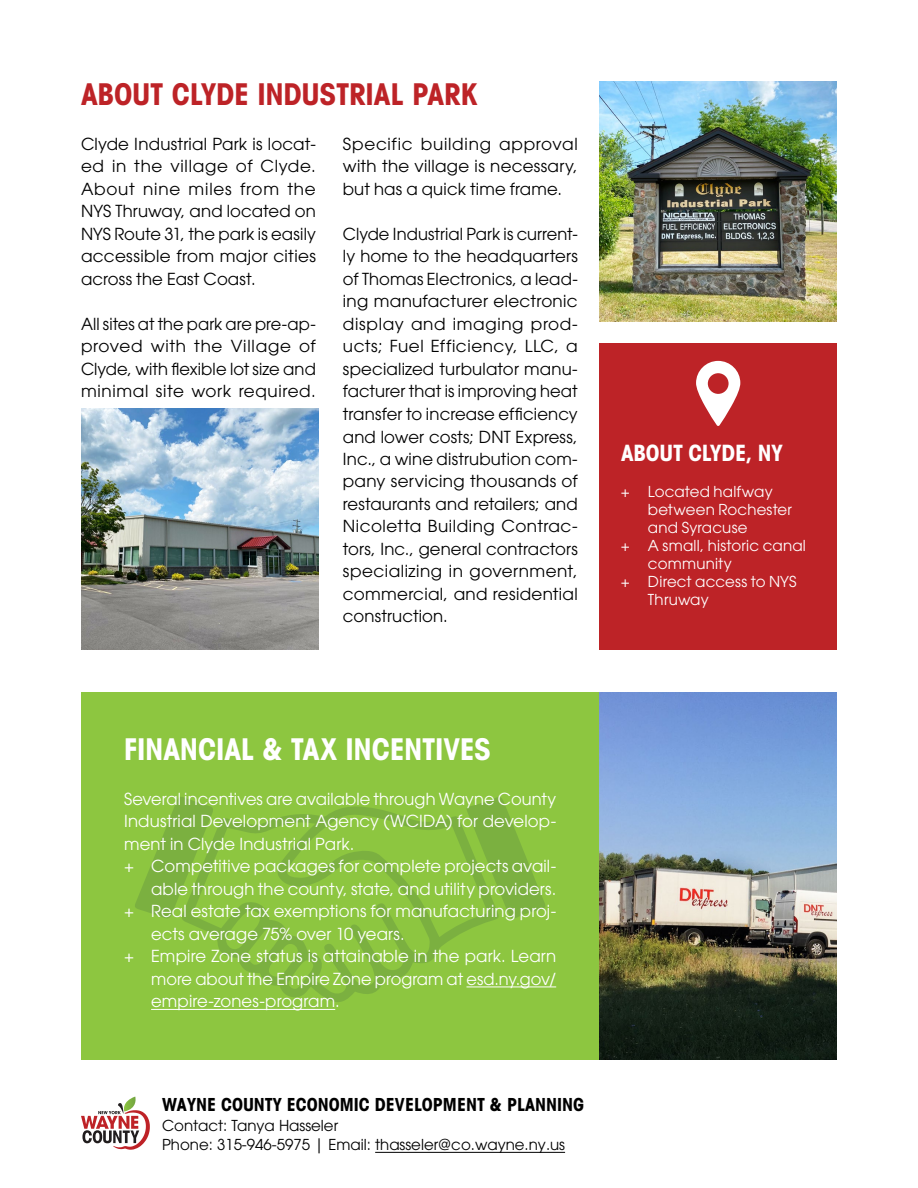
<style>
.page{position:relative;width:918px;height:1188px;background:#fff}
.page>*{position:absolute;margin:0;border:0;box-sizing:border-box;transform-origin:0 0}
.t1{font:700 condensed 30px "Avant Garde";letter-spacing:-.01em;color:#bd2327}
.t2{font:700 condensed 30px "Avant Garde";letter-spacing:-.01em;color:#fff}
.t3{font:700 condensed 22.5px "Avant Garde";letter-spacing:-.005em;color:#fff}
.t4{font:700 condensed 18px "Avant Garde";color:#000}
.t5{font:16.5px/22.5px "Avant Garde";letter-spacing:.015em;color:#000;text-align:justify}
.t6{font:16.5px "Avant Garde";letter-spacing:.01em;color:#fff}
.t7{font:15px "Avant Garde";letter-spacing:.01em;color:#fff}
.t8{font:15px/19.5px "Avant Garde";color:#000}
</style>
<div class="page">
<svg style="left:81px;top:1097px;width:69px;height:53px"></svg>
<hr style="left:375px;top:1152px;width:190px;height:1px;background:#000">
<div style="left:599px;top:343px;width:238px;height:306px;background:#bd2327"></div>
<svg style="left:696px;top:361px;width:44px;height:65px"></svg>
<div style="left:81px;top:693px;width:518px;height:367px;background:#8dc640"></div>
<svg style="left:182px;top:806px;width:318px;height:196px"></svg>
<svg style="left:466px;top:797px;width:79px;height:122px"></svg>
<svg style="left:135px;top:797px;width:79px;height:122px"></svg>
<hr style="left:467px;top:987px;width:89px;height:1px;background:#fff">
<hr style="left:151px;top:1009px;width:184px;height:1px;background:#fff">
<img style="left:599px;top:81px;width:238px;height:240px">
<img style="left:81px;top:409px;width:238px;height:240px">
<img style="left:599px;top:693px;width:238px;height:367px">
<h1 class="t1" style="left:81px;top:75px;width:398px">ABOUT CLYDE INDUSTRIAL PARK</h1>
<p class="t5" style="left:81px;top:133px;width:236px">Clyde Industrial Park is locat&shy;ed in the village of Clyde.<br>About nine miles from the NYS Thruway, and located on NYS Route 31, the park is easily accessible from major cities across the East Coast.</p>
<p class="t5" style="left:81px;top:313px;width:236px">All sites at the park are pre-ap&shy;proved with the Village of Clyde, with flexible lot size and minimal site work required.</p>
<p class="t5" style="left:343px;top:133px;width:236px">Specific building approval with the village is necessary, but has a quick time frame.</p>
<p class="t5" style="left:343px;top:223px;width:236px">Clyde Industrial Park is current&shy;ly home to the headquarters of Thomas Electronics, a lead&shy;ing manufacturer electronic display and imaging prod&shy;ucts; Fuel Efficiency, LLC, a specialized turbulator manu&shy;facturer that is improving heat transfer to increase efficiency and lower costs; DNT Express, Inc., a wine distrubution com&shy;pany servicing thousands of restaurants and retailers; and Nicoletta Building Contrac&shy;tors, Inc., general contractors specializing in government, commercial, and residential construction.</p>
<h2 class="t3" style="left:621px;top:438px;width:163px">ABOUT CLYDE, NY</h2>
<p class="t7" style="left:621px;top:482px;width:153px">+ Located halfway</p>
<p class="t7" style="left:648px;top:500px;width:146px">between Rochester</p>
<p class="t7" style="left:648px;top:518px;width:101px">and Syracuse</p>
<p class="t7" style="left:621px;top:536px;width:186px">+ A small, historic canal</p>
<p class="t7" style="left:648px;top:554px;width:86px">community</p>
<p class="t7" style="left:621px;top:572px;width:177px">+ Direct access to NYS</p>
<p class="t7" style="left:648px;top:590px;width:62px">Thruway</p>
<h1 class="t2" style="left:124px;top:730px;width:368px">FINANCIAL &amp; TAX INCENTIVES</h1>
<p class="t6" style="left:124px;top:789px;width:434px">Several incentives are available through Wayne County</p>
<p class="t6" style="left:124px;top:812px;width:434px">Industrial Development Agency (WCIDA) for develop-</p>
<p class="t6" style="left:124px;top:834px;width:232px">ment in Clyde Industrial Park.</p>
<p class="t6" style="left:124px;top:857px;width:434px">+ Competitive packages for complete projects avail-</p>
<p class="t6" style="left:151px;top:879px;width:407px">able through the county, state, and utility providers.</p>
<p class="t6" style="left:124px;top:902px;width:434px">+ Real estate tax exemptions for manufacturing proj-</p>
<p class="t6" style="left:151px;top:924px;width:255px">ects average 75% over 10 years.</p>
<p class="t6" style="left:124px;top:947px;width:434px">+ Empire Zone status is attainable in the park. Learn</p>
<p class="t6" style="left:151px;top:969px;width:407px">more about the Empire Zone program at esd.ny.gov/</p>
<p class="t6" style="left:151px;top:992px;width:190px">empire-zones-program.</p>
<p class="t4" style="left:162px;top:1093px;width:424px">WAYNE COUNTY ECONOMIC DEVELOPMENT &amp; PLANNING</p>
<p class="t8" style="left:162px;top:1116px;width:405px">Contact: Tanya Hasseler<br>Phone: 315-946-5975 | Email: thasseler@co.wayne.ny.us</p>
</div>
